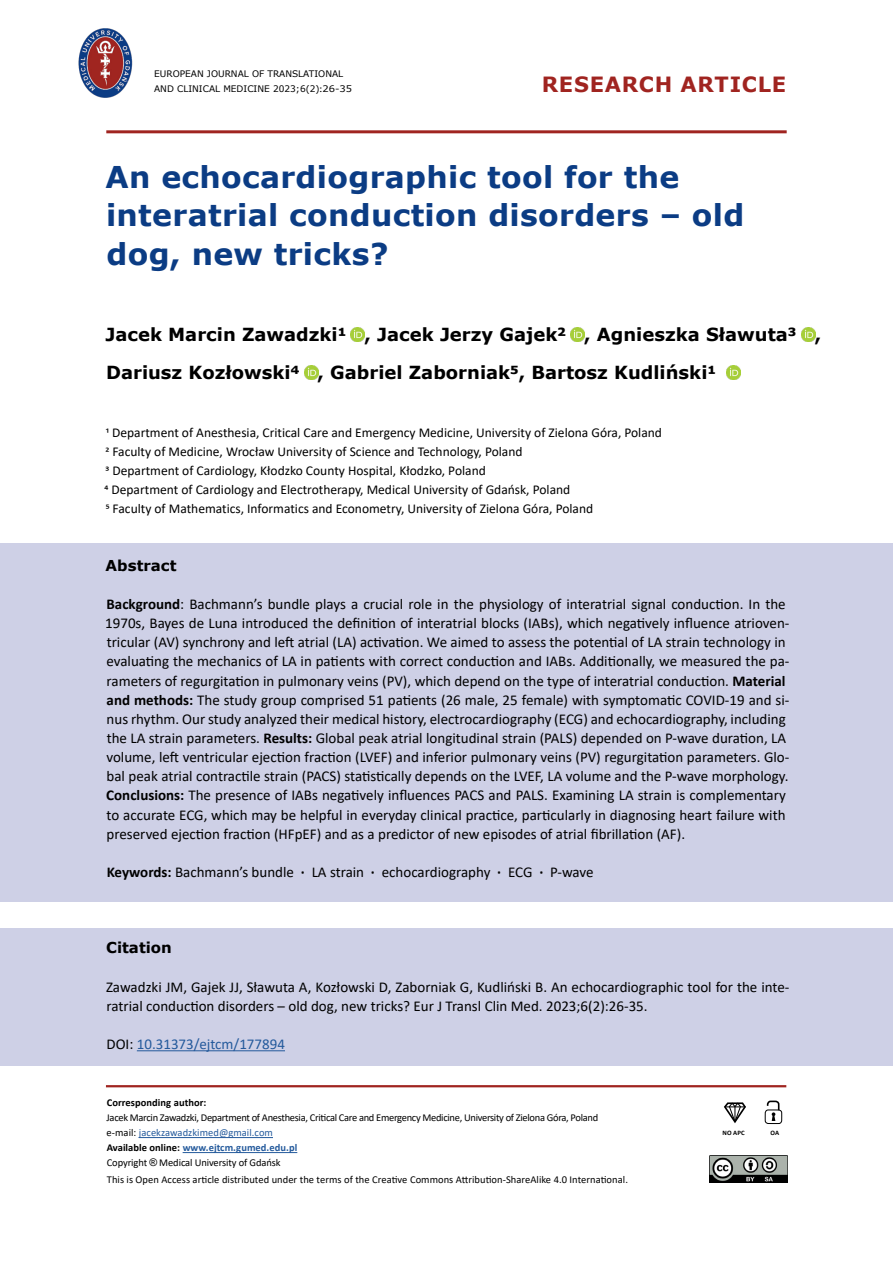
<style>
.page{position:relative;width:893px;height:1263px;background:#fff}
.page>*{position:absolute;margin:0;border:0;box-sizing:border-box;transform-origin:0 0}
.t1{font:700 30px/38.2px "Verdana";letter-spacing:.01em;color:#0b3c84}
.t2{font:700 21px "Verdana";letter-spacing:.035em;color:#a02420}
.t3{font:700 18px/38.2px "Verdana";color:#000}
.t4{font:15px/19.2px "Calibri";color:#000}
.t5{font:15px "Calibri";color:#245a9c}
.t6{font:700 15px "Verdana";color:#000}
.t7{font:13.5px/19.2px "Calibri";color:#000}
.t8{font:10.5px/15px "Calibri";letter-spacing:-.03em;color:#000}
.t9{font:10.5px "Calibri";letter-spacing:-.01em;color:#000}
.t10{font:10.5px "Verdana";color:#000}
.t11{font:700 10.5px "Calibri";letter-spacing:.005em;color:#000}
.t12{font:9px/15px "Verdana";color:#000}
.t13{font:700 6.75px "Calibri";letter-spacing:.03em;color:#000}
.s1{font-family:"Minion Pro";font-size:11.25px}
.s2{font-weight:700}
.s3{color:#000}
.s4{color:#245a9c}
.s5{font-weight:700;color:#245a9c}
.s6{font-family:"Arial"}
</style>
<div class="page">
<hr style="left:106px;top:130px;width:681px;height:3px;background:#a02420">
<img style="left:78px;top:28px;width:55px;height:70px">
<hr style="left:106px;top:1085px;width:680px;height:2px;background:#a02420">
<hr style="left:139px;top:1137px;width:134px;height:1px;background:#245a9c">
<hr style="left:183px;top:1152px;width:114px;height:1px;background:#245a9c">
<img style="left:710px;top:1155px;width:77px;height:27px">
<svg style="left:764px;top:1100px;width:19px;height:24px"></svg>
<svg style="left:724px;top:1102px;width:22px;height:21px"></svg>
<div style="left:0;top:928px;width:893px;height:138px;background:#ced0e6"></div>
<div style="left:0;top:543px;width:893px;height:358px;background:#ced0e6"></div>
<hr style="left:137px;top:1050px;width:148px;height:1px;background:#245a9c">
<img style="left:350px;top:327px;width:14px;height:14px">
<img style="left:570px;top:327px;width:14px;height:14px">
<img style="left:304px;top:365px;width:14px;height:14px">
<img style="left:726px;top:365px;width:14px;height:14px">
<img style="left:801px;top:327px;width:15px;height:14px">
<hr style="left:892px;top:743px;width:1px;height:31px;background:#a02420">
<p class="t12" style="left:154px;top:66px;width:199px">EUROPEAN JOURNAL OF TRANSLATIONAL<br>AND CLINICAL MEDICINE 2023;6(2)<span class="s1">:</span>26-35</p>
<p class="t10" style="left:180px;top:74px;width:209px">Eur J Transl Clin Med 2023;6(2):26-35</p>
<h2 class="t2" style="left:542px;top:70px;width:246px">RESEARCH ARTICLE</h2>
<h1 class="t1" style="left:106px;top:157px;width:640px">An echocardiographic tool for the interatrial conduction disorders – old dog, new tricks?</h1>
<p class="t3" style="left:105px;top:315px;width:717px">Jacek Marcin Zawadzki1 , Jacek Jerzy Gajek2 , Agnieszka Sławuta3 ,<br>Dariusz Kozłowski4 , Gabriel Zaborniak5, Bartosz Kudliński1</p>
<p class="t7" style="left:105px;top:422px;width:559px">1 Department of Anesthesia, Critical Care and Emergency Medicine, University of Zielona Góra, Poland 2 Faculty of Medicine, Wrocław University of Science and Technology, Poland<br>3 Department of Cardiology, Kłodzko County Hospital, Kłodzko, Poland<br>4 Department of Cardiology and Electrotherapy, Medical University of Gdańsk, Poland<br>5 Faculty of Mathematics, Informatics and Econometry, University of Zielona Góra, Poland</p>
<p class="t6" style="left:106px;top:555px;width:72px">Abstract</p>
<p class="t4" style="left:105px;top:594px;width:686px"><span class="s2">Background</span>: Bachmann’s bundle plays a crucial role in the physiology of interatrial signal conduction. In the 1970s, Bayes de Luna introduced the definition of interatrial blocks (IABs), which negatively influence atrioven&shy;tricular (AV) synchrony and left atrial (LA) activation. We aimed to assess the potential of LA strain technology in evaluating the mechanics of LA in patients with correct conduction and IABs. Additionally, we measured the pa&shy;rameters of regurgitation in pulmonary veins (PV), which depend on the type of interatrial conduction. <span class="s2">Material and methods:</span> The study group comprised 51 patients (26 male, 25 female) with symptomatic COVID-19 and si&shy;nus rhythm. Our study analyzed their medical history, electrocardiography (ECG) and echocardiography, including the LA strain parameters. <span class="s2">Results:</span> Global peak atrial longitudinal strain (PALS) depended on P-wave duration, LA volume, left ventricular ejection fraction (LVEF) and inferior pulmonary veins (PV) regurgitation parameters. Glo&shy;bal peak atrial contractile strain (PACS) statistically depends on the LVEF, LA volume and the P-wave morphology.<br><span class="s2">Conclusions:</span> The presence of IABs negatively influences PACS and PALS. Examining LA strain is complementary to accurate ECG, which may be helpful in everyday clinical practice, particularly in diagnosing heart failure with preserved ejection fraction (HFpEF) and as a predictor of new episodes of atrial fibrillation (AF).</p>
<p class="t4" style="left:107px;top:862px;width:488px"><span class="s2">Keywords:</span> Bachmann’s bundle <span class="s2">·</span> LA strain <span class="s2">·</span> echocardiography <span class="s2">·</span> ECG <span class="s2">·</span> P-wave</p>
<p class="t6" style="left:106px;top:937px;width:67px">Citation</p>
<p class="t4" style="left:106px;top:977px;width:685px">Zawadzki JM, Gajek JJ, Sławuta A, Kozłowski D, Zaborniak G, Kudliński B. An echocardiographic tool for the inte&shy;ratrial conduction disorders – old dog, new tricks? Eur J Transl Clin Med. 2023;6(2):26-35.</p>
<p class="t5" style="left:106px;top:1034px;width:180px"><span class="s3">DOI:</span> 10.31373/ejtcm/177894</p>
<p class="t11" style="left:107px;top:1095px;width:101px">Corresponding author:</p>
<p class="t8" style="left:107px;top:1110px;width:493px">Jacek Marcin Zawadzki, Department of Anesthesia, Critical Care and Emergency Medicine, University of Zielona Góra, Poland e-mail: <span class="s4">jacekzawadzkimed@gmail.com<br></span><span class="s2">Available online:</span> <span class="s5">www.ejtcm.gumed.edu.pl<br></span>Copyright <span class="s6">®</span> Medical University of Gdańsk</p>
<p class="t9" style="left:107px;top:1172px;width:523px">This is Open Access article distributed under the terms of the Creative Commons Attribution-ShareAlike 4.0 International.</p>
<p class="t13" style="left:722px;top:1128px;width:24px">NO APC</p>
<p class="t13" style="left:771px;top:1128px;width:10px">OA</p>
</div>
